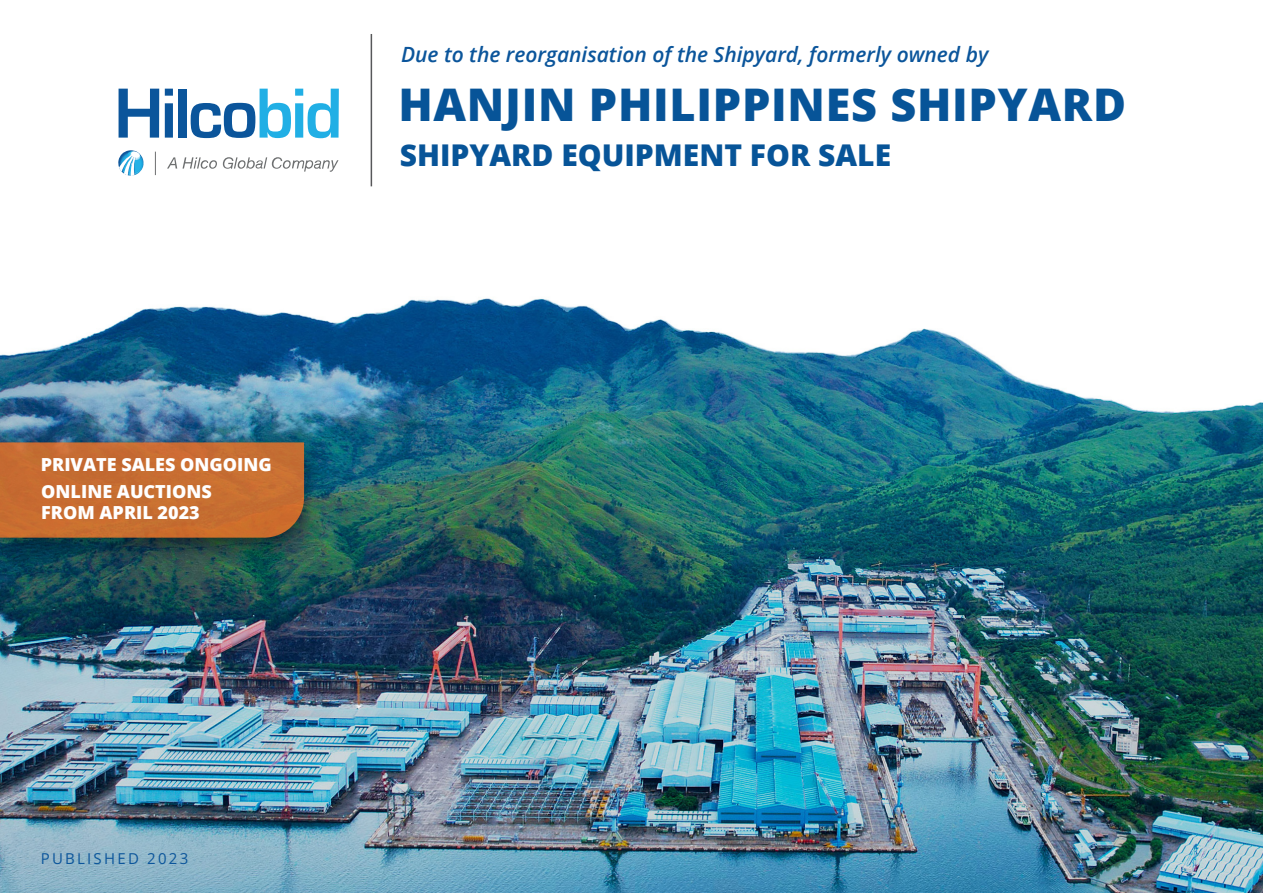
<style>
.page{position:relative;width:1263px;height:893px;background:#fff}
.page>*{position:absolute;margin:0;border:0;box-sizing:border-box;transform-origin:0 0}
.t1{font:800 45px "Open Sans";letter-spacing:.015em;color:#075498}
.t2{font:800 30px "Open Sans";color:#075498}
.t3{font:italic 600 21px "Open Sans";color:#0b559b}
.t4{font:800 18px/26.7px "Open Sans";color:#fff}
.t5{font:300 15px "Open Sans";letter-spacing:.15em;color:#0b559b}
</style>
<div class="page">
<img style="left:0;top:34px;width:1263px;height:859px">
<svg style="left:167px;top:157px;width:50px;height:12px"></svg>
<svg style="left:223px;top:157px;width:115px;height:15px"></svg>
<svg style="left:155px;top:152px;width:1px;height:23px"></svg>
<svg style="left:118px;top:150px;width:26px;height:26px"></svg>
<svg style="left:119px;top:89px;width:40px;height:49px"></svg>
<svg style="left:165px;top:89px;width:8px;height:49px"></svg>
<div style="left:178px;top:89px;width:8px;height:49px;background:#0b559b"></div>
<svg style="left:191px;top:89px;width:148px;height:49px"></svg>
<hr style="left:371px;top:34px;width:1px;height:152px;background:#57585a">
<img style="left:0;top:418px;width:336px;height:159px">
<div style="left:0;top:442px;width:304px;height:96px;background:#c76d31"></div>
<p class="t4" style="left:41px;top:450px;width:233px">PRIVATE SALES ONGOING<br>ONLINE AUCTIONS</p>
<p class="t4" style="left:41px;top:498px;width:160px">FROM APRIL 2023</p>
<p class="t3" style="left:401px;top:40px;width:589px">Due to the reorganisation of the Shipyard, formerly owned by</p>
<h1 class="t1" style="left:398px;top:71px;width:729px">HANJIN PHILIPPINES SHIPYARD</h1>
<h2 class="t2" style="left:400px;top:132px;width:493px">SHIPYARD EQUIPMENT FOR SALE</h2>
<p class="t5" style="left:41px;top:848px;width:149px">PUBLISHED 2023</p>
</div>
